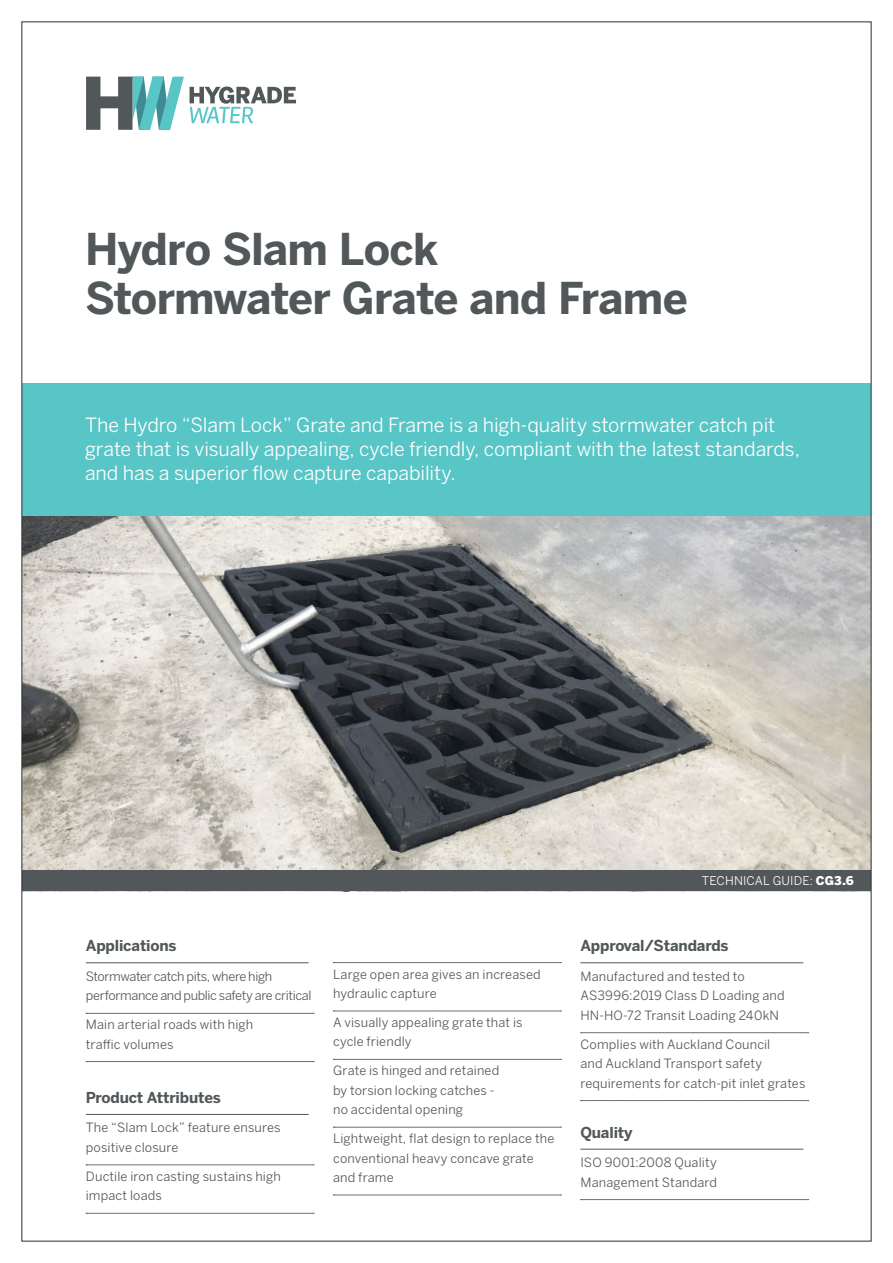
<style>
.page{position:relative;width:893px;height:1263px;background:#fff}
.page>*{position:absolute;margin:0;border:0;box-sizing:border-box;transform-origin:0 0}
.t1{font:700 43.5px/49.5px "Benton Sans";letter-spacing:-.015em;color:#52575a}
.t2{font:19.5px/24px "Benton Sans";letter-spacing:-.005em;color:#fff}
.t3{font:700 15px "Benton Sans";letter-spacing:-.01em;color:#52575a}
.t4{font:12.75px/19.5px "Benton Sans";letter-spacing:.01em;color:#52575a}
.t5{font:12.75px/19.5px "Benton Sans";letter-spacing:-.03em;color:#52575a}
.t6{font:12px "Benton Sans";letter-spacing:.015em;color:#fff}
.s1{font-weight:900}
</style>
<div class="page">
<div style="left:22px;top:383px;width:849px;height:134px;background:#58c5c7"></div>
<img style="left:24px;top:517px;width:845px;height:353px">
<div style="left:22px;top:870px;width:849px;height:21px;background:#52575a"></div>
<hr style="left:86px;top:962px;width:223px;height:1px;background:#52575a">
<svg style="left:86px;top:1013px;width:228px;height:1px"></svg>
<svg style="left:86px;top:1061px;width:228px;height:1px"></svg>
<hr style="left:86px;top:1114px;width:223px;height:1px;background:#52575a">
<svg style="left:86px;top:1164px;width:228px;height:1px"></svg>
<svg style="left:86px;top:1213px;width:228px;height:1px"></svg>
<svg style="left:333px;top:962px;width:228px;height:1px"></svg>
<svg style="left:333px;top:1011px;width:228px;height:1px"></svg>
<svg style="left:333px;top:1059px;width:228px;height:1px"></svg>
<svg style="left:333px;top:1127px;width:228px;height:1px"></svg>
<svg style="left:333px;top:1195px;width:228px;height:1px"></svg>
<hr style="left:580px;top:962px;width:223px;height:1px;background:#52575a">
<svg style="left:581px;top:1032px;width:228px;height:1px"></svg>
<svg style="left:581px;top:1100px;width:228px;height:1px"></svg>
<hr style="left:580px;top:1149px;width:223px;height:1px;background:#52575a">
<svg style="left:581px;top:1199px;width:228px;height:1px"></svg>
<svg style="left:190px;top:87px;width:106px;height:36px"></svg>
<svg style="left:86px;top:77px;width:98px;height:53px"></svg>
<h1 class="t1" style="left:85px;top:223px;width:604px">Hydro Slam Lock<br>Stormwater Grate and Frame</h1>
<h2 class="t2" style="left:85px;top:413px;width:716px">The Hydro “Slam Lock” Grate and Frame is a high-quality stormwater catch pit grate that is visually appealing, cycle friendly, compliant with the latest standards, and has a superior flow capture capability.</h2>
<p class="t3" style="left:86px;top:937px;width:92px">Applications</p>
<p class="t5" style="left:86px;top:966px;width:227px">Stormwater catch pits, where high performance and public safety are critical</p>
<p class="t4" style="left:86px;top:1014px;width:169px">Main arterial roads with high traffic volumes</p>
<p class="t3" style="left:86px;top:1088px;width:136px">Product Attributes</p>
<p class="t4" style="left:86px;top:1118px;width:196px">The “Slam Lock” feature ensures positive closure</p>
<p class="t4" style="left:86px;top:1166px;width:197px">Ductile iron casting sustains high impact loads</p>
<p class="t4" style="left:333px;top:964px;width:209px">Large open area gives an increased hydraulic capture</p>
<p class="t4" style="left:333px;top:1012px;width:191px">A visually appealing grate that is cycle friendly</p>
<p class="t4" style="left:333px;top:1061px;width:168px">Grate is hinged and retained by torsion locking catches - no accidental opening</p>
<p class="t4" style="left:333px;top:1128px;width:223px">Lightweight, flat design to replace the conventional heavy concave grate and frame</p>
<p class="t6" style="left:702px;top:873px;width:153px">TECHNICAL GUIDE: <span class="s1">CG3.6</span></p>
<p class="t3" style="left:580px;top:937px;width:150px">Approval/Standards</p>
<p class="t4" style="left:580px;top:966px;width:206px">Manufactured and tested to<br>AS3996:2019 Class D Loading and<br>HN-HO-72 Transit Loading 240kN</p>
<p class="t4" style="left:580px;top:1034px;width:227px">Complies with Auckland Council<br>and Auckland Transport safety requirements for catch-pit inlet grates</p>
<p class="t3" style="left:580px;top:1123px;width:54px">Quality</p>
<p class="t4" style="left:580px;top:1153px;width:138px">ISO 9001:2008 Quality<br>Management Standard</p>
</div>
